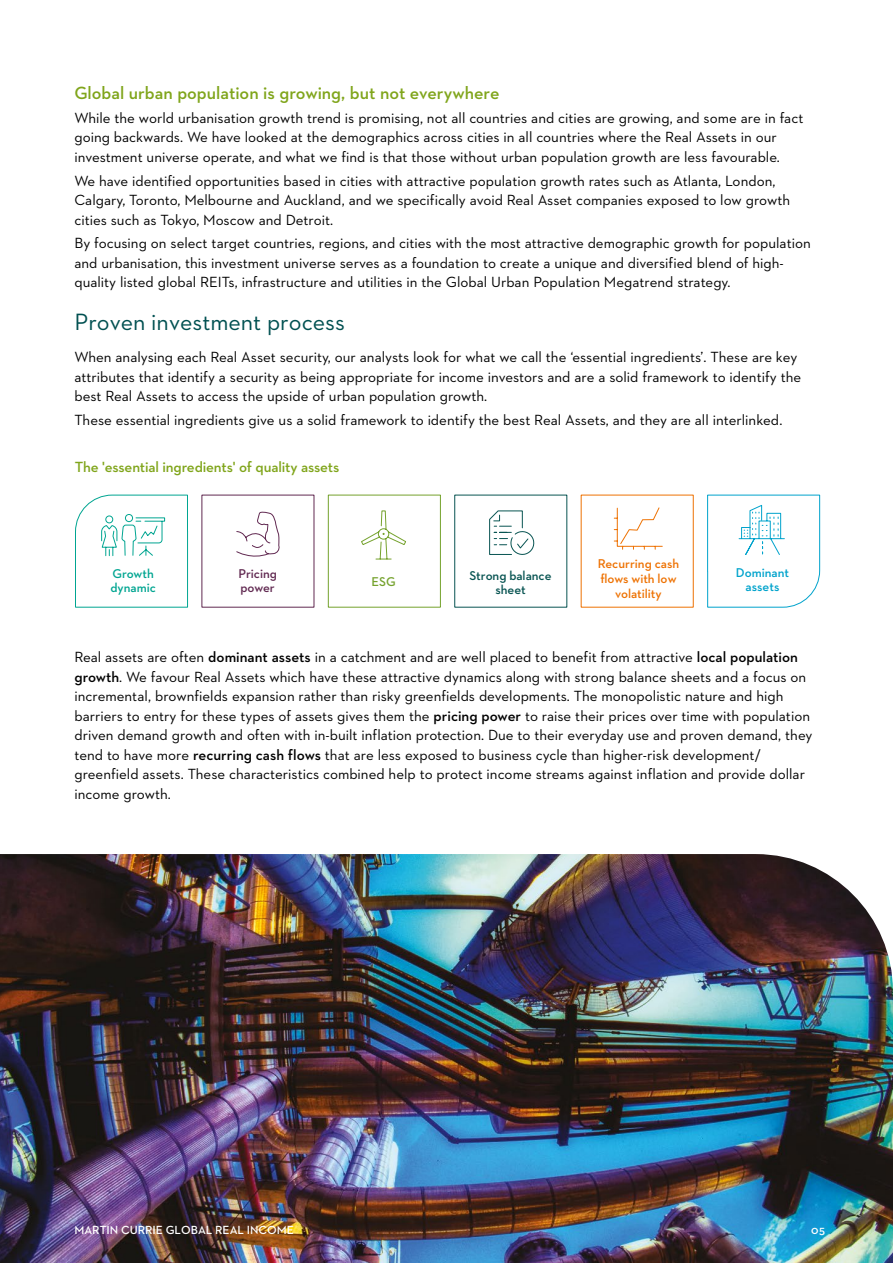
<style>
.page{position:relative;width:893px;height:1263px;background:#fff}
.page>*{position:absolute;margin:0;border:0;box-sizing:border-box;transform-origin:0 0}
.t1{font:24px "Neutraface 2 Text";color:#005051}
.t2{font:600 18px "Neutraface 2 Text";color:#80a51b}
.t3{font:15px/19.5px "Neutraface 2 Text";color:#000}
.t4{font:600 15px "Neutraface 2 Text";letter-spacing:-.01em;color:#80a51b}
.t5{font:600 13.05px/14.5px "Neutraface 2 Text";letter-spacing:-.005em;color:#ee7203;text-align:center}
.t6{font:600 13.05px/14.5px "Neutraface 2 Text";letter-spacing:-.005em;color:#085452;text-align:center}
.t7{font:600 13.05px/14.5px "Neutraface 2 Text";color:#00a3cc;text-align:center}
.t8{font:600 13.05px/14.5px "Neutraface 2 Text";color:#00a591}
.t9{font:600 13.05px/14.5px "Neutraface 2 Text";color:#612951}
.t10{font:600 13.05px "Neutraface 2 Text";color:#75a22d}
.t11{font:600 12px "Neutraface 2 Text";color:#fff}
.s1{font-weight:600}
</style>
<div class="page">
<img style="left:0;top:854px;width:893px;height:409px">
<svg style="left:236px;top:511px;width:44px;height:46px"></svg>
<svg style="left:361px;top:510px;width:45px;height:50px"></svg>
<svg style="left:489px;top:510px;width:46px;height:45px"></svg>
<svg style="left:613px;top:507px;width:50px;height:43px"></svg>
<svg style="left:75px;top:495px;width:113px;height:112px"></svg>
<svg style="left:707px;top:495px;width:113px;height:112px"></svg>
<div style="left:328px;top:495px;width:113px;height:112px;border:1px solid #75a22d"></div>
<p class="t2" style="left:74px;top:82px;width:427px">Global urban population is growing, but not everywhere</p>
<p class="t3" style="left:74px;top:108px;width:730px">While the world urbanisation growth trend is promising, not all countries and cities are growing, and some are in fact going backwards. We have looked at the demographics across cities in all countries where the Real Assets in our investment universe operate, and what we find is that those without urban population growth are less favourable.</p>
<p class="t3" style="left:74px;top:171px;width:717px">We have identified opportunities based in cities with attractive population growth rates such as Atlanta, London,<br>Calgary, Toronto, Melbourne and Auckland, and we specifically avoid Real Asset companies exposed to low growth cities such as Tokyo, Moscow and Detroit.</p>
<p class="t3" style="left:74px;top:233px;width:738px">By focusing on select target countries, regions, and cities with the most attractive demographic growth for population and urbanisation, this investment universe serves as a foundation to create a unique and diversified blend of high&shy;quality listed global REITs, infrastructure and utilities in the Global Urban Population Megatrend strategy.</p>
<h1 class="t1" style="left:74px;top:307px;width:272px">Proven investment process</h1>
<p class="t3" style="left:74px;top:347px;width:728px">When analysing each Real Asset security, our analysts look for what we call the ‘essential ingredients’. These are key attributes that identify a security as being appropriate for income investors and are a solid framework to identify the best Real Assets to access the upside of urban population growth.</p>
<p class="t3" style="left:74px;top:410px;width:709px">These essential ingredients give us a solid framework to identify the best Real Assets, and they are all interlinked.</p>
<p class="t4" style="left:75px;top:458px;width:266px">The 'essential ingredients' of quality assets</p>
<p class="t8" style="left:110px;top:566px;width:47px">Growth dynamic</p>
<p class="t9" style="left:238px;top:566px;width:40px">Pricing power</p>
<p class="t10" style="left:372px;top:574px;width:26px">ESG</p>
<p class="t6" style="left:469px;top:568px;width:84px">Strong balance sheet</p>
<p class="t5" style="left:598px;top:556px;width:83px">Recurring cash flows with low volatility</p>
<p class="t7" style="left:736px;top:565px;width:55px">Dominant assets</p>
<p class="t3" style="left:74px;top:647px;width:740px">Real assets are often <span class="s1">dominant assets</span> in a catchment and are well placed to benefit from attractive <span class="s1">local population growth</span>. We favour Real Assets which have these attractive dynamics along with strong balance sheets and a focus on incremental, brownfields expansion rather than risky greenfields developments. The monopolistic nature and high barriers to entry for these types of assets gives them the <span class="s1">pricing power</span> to raise their prices over time with population driven demand growth and often with in-built inflation protection. Due to their everyday use and proven demand, they tend to have more <span class="s1">recurring cash flows</span> that are less exposed to business cycle than higher-risk development/ greenfield assets. These characteristics combined help to protect income streams against inflation and provide dollar income growth.</p>
<p class="t11" style="left:74px;top:1222px;width:221px">MARTIN CURRIE GLOBAL REAL INCOME</p>
<p class="t11" style="left:811px;top:1222px;width:15px">05</p>
</div>
